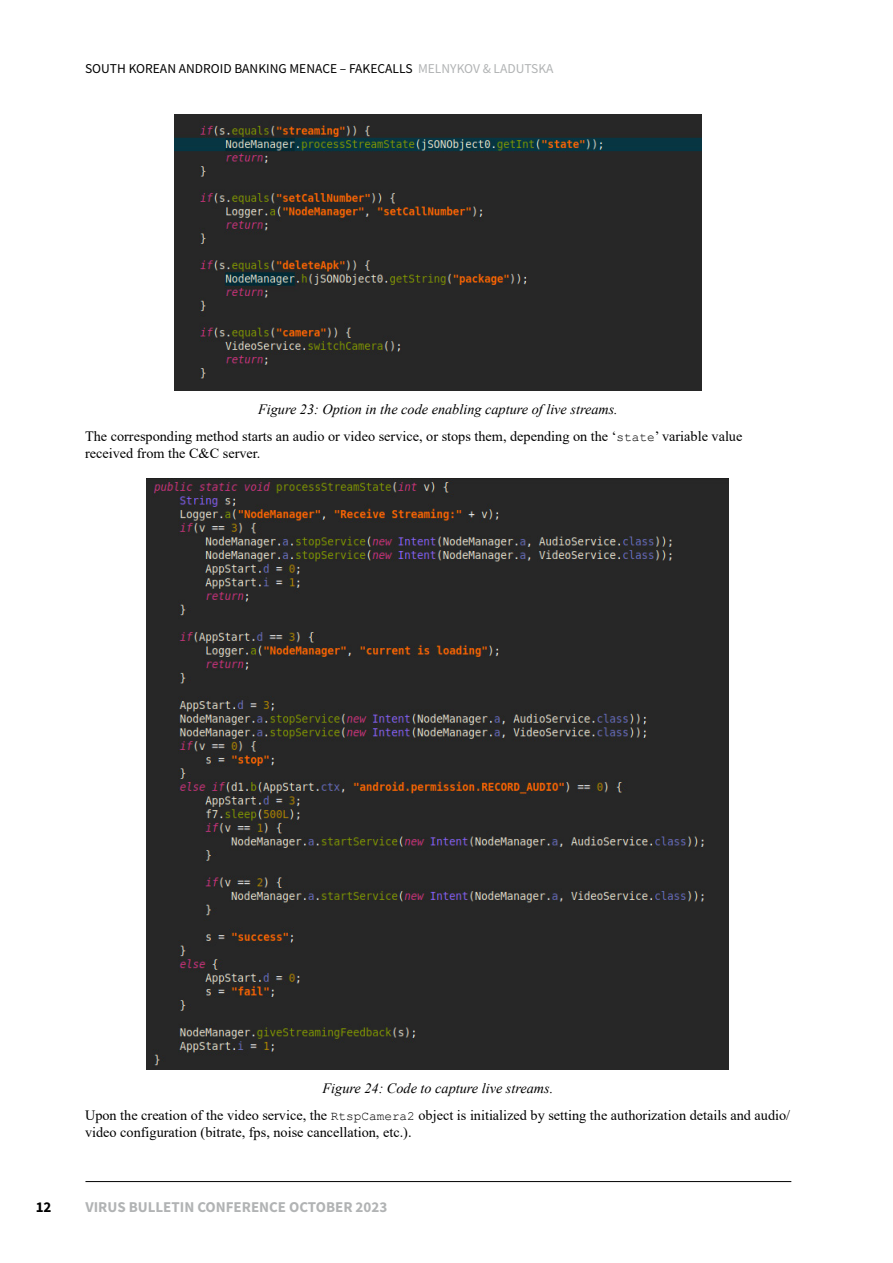
<style>
.page{position:relative;width:893px;height:1263px;background:#fff}
.page>*{position:absolute;margin:0;border:0;box-sizing:border-box;transform-origin:0 0}
.t1{font:700 15px "Source Sans Pro";color:#b1b3b4}
.t2{font:700 15px "Source Sans Pro";color:#000}
.t3{font:14.25px/27.8px "Times New Roman";color:#000}
.t4{font:13.5px "Source Sans Pro";color:#000}
.s1{color:#b1b3b4}
.s2{font-style:italic}
.s3{font-family:"Courier New";font-size:12.75px}
</style>
<div class="page">
<hr style="left:85px;top:1181px;width:706px;height:1px;background:#000">
<img style="left:175px;top:115px;width:526px;height:275px">
<img style="left:147px;top:478px;width:582px;height:591px">
<p class="t4" style="left:85px;top:60px;width:470px">SOUTH KOREAN ANDROID BANKING MENACE – FAKECALLS <span class="s1">MELNYKOV &amp; LADUTSKA</span></p>
<p class="t3" style="left:85px;top:394px;width:659px;text-indent:173px"><span class="s2">Figure 23: Option in the code enabling capture of live streams.<br></span>The corresponding method starts an audio or video service, or stops them, depending on the ‘<span class="s3">state</span>’ variable value</p>
<p class="t3" style="left:85px;top:439px;width:177px">received from the C&amp;C server.</p>
<p class="t3" style="left:85px;top:1073px;width:707px;text-align:center"><span class="s2">Figure 24: Code to capture live streams.<br></span>Upon the creation of the video service, the <span class="s3">RtspCamera2</span> object is initialized by setting the authorization details and audio/</p>
<p class="t3" style="left:85px;top:1118px;width:328px">video configuration (bitrate, fps, noise cancellation, etc.).</p>
<p class="t2" style="left:36px;top:1196px;width:17px">12</p>
<p class="t1" style="left:85px;top:1196px;width:303px">VIRUS BULLETIN CONFERENCE OCTOBER 2023</p>
</div>
